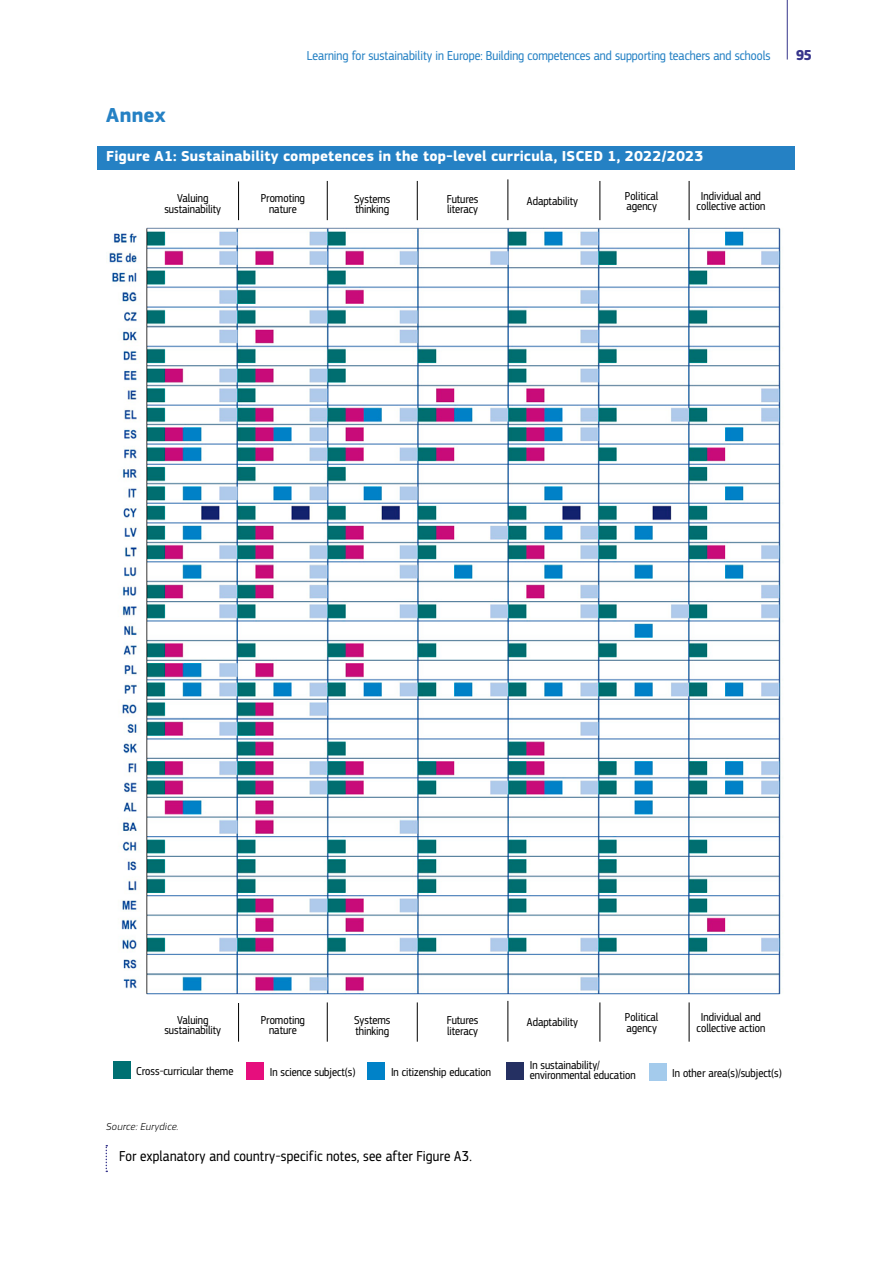
<style>
.page{position:relative;width:893px;height:1263px;background:#fff}
.page>*{position:absolute;margin:0;border:0;box-sizing:border-box;transform-origin:0 0}
.Heading_H2_Annex__H2{font:700 21px "EC Square Sans Pro";letter-spacing:.005em;color:#2581c4}
.Figure_Heading__H3__NF{font:700 15px "EC Square Sans Pro";letter-spacing:.015em;color:#fff}
.Expl__notes_body__P{font:15px "EC Square Sans Cond Pro";letter-spacing:.02em;color:#000}
.t1{font:700 15px "EC Square Sans Cond Pro";color:#36348b}
.t2{font:13.5px "EC Square Sans Cond Pro";color:#2581c4}
.t3{font:12px/10.5px "EC Square Sans Cond Pro";color:#000}
.Note{font:italic 300 10.5px "EC Square Sans Pro";letter-spacing:.02em;color:#000}
</style>
<div class="page">
<hr style="left:787px;top:0;width:1px;height:60px;background:#36348b">
<div style="left:98px;top:146px;width:697px;height:23px;background:#2581c4"></div>
<svg style="left:106px;top:1145px;width:1px;height:27px"></svg>
<img style="left:109px;top:217px;width:672px;height:778px">
<hr style="left:238px;top:181px;width:1px;height:39px;background:#000">
<hr style="left:327px;top:181px;width:1px;height:39px;background:#000">
<hr style="left:417px;top:181px;width:1px;height:39px;background:#000">
<hr style="left:508px;top:179px;width:1px;height:41px;background:#000">
<hr style="left:600px;top:181px;width:1px;height:39px;background:#000">
<hr style="left:689px;top:181px;width:1px;height:39px;background:#000">
<hr style="left:238px;top:1003px;width:1px;height:39px;background:#000">
<hr style="left:327px;top:1002px;width:1px;height:40px;background:#000">
<hr style="left:417px;top:1002px;width:1px;height:40px;background:#000">
<hr style="left:508px;top:1001px;width:1px;height:41px;background:#000">
<hr style="left:600px;top:1002px;width:1px;height:40px;background:#000">
<hr style="left:689px;top:1002px;width:1px;height:40px;background:#000">
<div style="left:113px;top:1061px;width:18px;height:18px;background:#007072"></div>
<div style="left:246px;top:1062px;width:18px;height:18px;background:#e60e7d"></div>
<div style="left:368px;top:1062px;width:17px;height:18px;background:#0082c8"></div>
<div style="left:506px;top:1062px;width:18px;height:18px;background:#253062"></div>
<div style="left:649px;top:1063px;width:18px;height:18px;background:#a4cbec"></div>
<p class="t2" style="left:307px;top:47px;width:465px">Learning for sustainability in Europe: Building competences and supporting teachers and schools</p>
<p class="t1" style="left:796px;top:45px;width:17px">95</p>
<h2 class="Heading_H2_Annex__H2" style="left:106px;top:103px;width:61px">Annex</h2>
<h3 class="Figure_Heading__H3__NF" style="left:106px;top:147px;width:598px">Figure A1: Sustainability competences in the top-level curricula, ISCED 1, 2022/2023</h3>
<p class="t3" style="left:164px;top:193px;width:58px;text-align:center">Valuing sustainability</p>
<p class="t3" style="left:261px;top:193px;width:46px;text-align:center">Promoting nature</p>
<p class="t3" style="left:354px;top:193px;width:38px">Systems thinking</p>
<p class="t3" style="left:447px;top:193px;width:33px">Futures literacy</p>
<p class="t3" style="left:527px;top:196px;width:53px">Adaptability</p>
<p class="t3" style="left:625px;top:191px;width:35px">Political agency</p>
<p class="t3" style="left:697px;top:191px;width:70px;text-align:center">Individual and collective action</p>
<p class="t3" style="left:164px;top:1015px;width:58px;text-align:center">Valuing sustainability</p>
<p class="t3" style="left:136px;top:1066px;width:99px">Cross-curricular theme</p>
<p class="t3" style="left:261px;top:1015px;width:46px;text-align:center">Promoting nature</p>
<p class="t3" style="left:354px;top:1015px;width:38px">Systems thinking</p>
<p class="t3" style="left:447px;top:1015px;width:33px">Futures literacy</p>
<p class="t3" style="left:527px;top:1017px;width:53px">Adaptability</p>
<p class="t3" style="left:625px;top:1012px;width:35px">Political agency</p>
<p class="t3" style="left:697px;top:1012px;width:70px;text-align:center">Individual and collective action</p>
<p class="t3" style="left:270px;top:1067px;width:87px">In science subject(s)</p>
<p class="t3" style="left:391px;top:1067px;width:101px">In citizenship education</p>
<p class="t3" style="left:530px;top:1059px;width:107px">In sustainability/ environmental education</p>
<p class="t3" style="left:672px;top:1067px;width:111px">In other area(s)/subject(s)</p>
<p class="Note" style="left:106px;top:1121px;width:74px">Source: Eurydice.</p>
<p class="Expl__notes_body__P" style="left:119px;top:1148px;width:354px">For explanatory and country-specific notes, see after Figure A3.</p>
</div>
